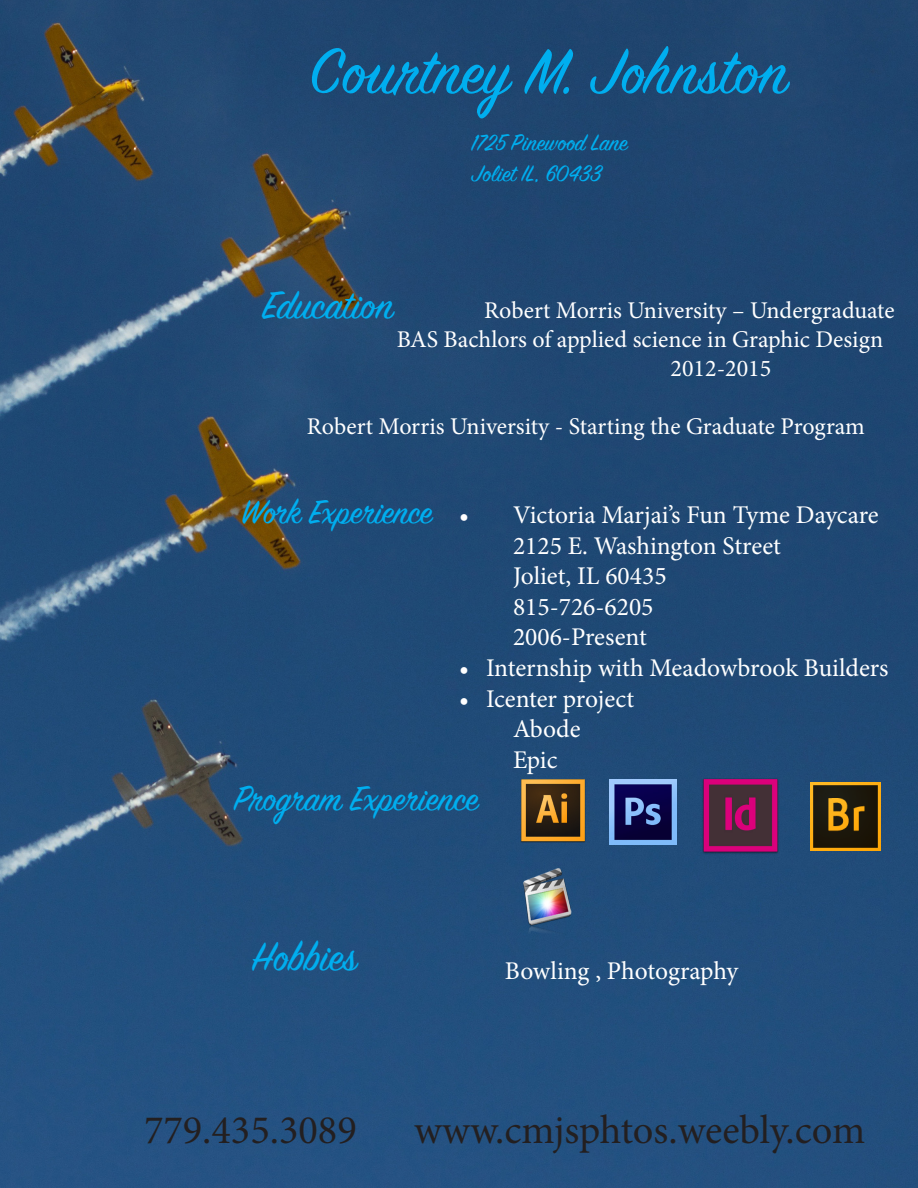
<style>
.page{position:relative;width:918px;height:1188px;background:#fff}
.page>*{position:absolute;margin:0;border:0;box-sizing:border-box;transform-origin:0 0}
.t1{font:70.5px "Sign Painter House Script";color:#00aeef}
.t2{font:45px "Sign Painter House Script";color:#00aeef}
.t3{font:43.5px "Sign Painter House Script";color:#00aeef}
.t4{font:40.5px "Minion Pro";color:#231f20}
.t5{font:39px "Sign Painter House Script";color:#00aeef}
.t6{font:37.5px "Sign Painter House Script";color:#00aeef}
.t7{font:25.5px "Minion Pro";color:#fff}
.t8{font:25.5px "Sign Painter House Script";color:#00aeef}
.t9{font:24px/28.8px "Minion Pro";color:#fff}
</style>
<div class="page">
<img style="left:0;top:0;width:918px;height:1188px">
<img style="left:519px;top:779px;width:68px;height:44px">
<img style="left:486px;top:823px;width:123px;height:113px">
<img style="left:610px;top:779px;width:66px;height:65px">
<img style="left:701px;top:777px;width:79px;height:77px">
<img style="left:810px;top:783px;width:71px;height:68px">
<p class="t1" style="left:310px;top:28px;width:483px">Courtney M. Johnston</p>
<p class="t8" style="left:472px;top:127px;width:158px">1725 Pinewood Lane</p>
<p class="t8" style="left:472px;top:158px;width:131px">Joliet IL, 60433</p>
<p class="t3" style="left:263px;top:279px;width:134px">Education</p>
<p class="t9" style="left:397px;top:297px;width:499px;text-indent:88px">Robert Morris University – Undergraduate<br>BAS Bachlors of applied science in Graphic Design</p>
<p class="t9" style="left:671px;top:354px;width:102px">2012-2015</p>
<p class="t9" style="left:307px;top:412px;width:559px">Robert Morris University - Starting the Graduate Program</p>
<p class="t6" style="left:241px;top:489px;width:193px">Work Experience</p>
<p class="t7" style="left:459px;top:498px;width:421px">• Victoria Marjai’s Fun Tyme Daycare</p>
<p class="t7" style="left:513px;top:528px;width:269px">2125 E. Washington Street</p>
<p class="t7" style="left:513px;top:559px;width:155px">Joliet, IL 60435</p>
<p class="t7" style="left:513px;top:589px;width:142px">815-726-6205</p>
<p class="t7" style="left:513px;top:620px;width:135px">2006-Present</p>
<p class="t7" style="left:459px;top:651px;width:431px">• Internship with Meadowbrook Builders</p>
<p class="t7" style="left:459px;top:681px;width:177px">• Icenter project</p>
<p class="t7" style="left:513px;top:712px;width:69px">Abode</p>
<p class="t7" style="left:513px;top:742px;width:46px">Epic</p>
<p class="t5" style="left:234px;top:774px;width:246px">Program Experience</p>
<p class="t2" style="left:252px;top:929px;width:107px">Hobbies</p>
<p class="t7" style="left:505px;top:954px;width:235px">Bowling , Photography</p>
<p class="t4" style="left:144px;top:1103px;width:214px">779.435.3089</p>
<p class="t4" style="left:414px;top:1103px;width:453px">www.cmjsphtos.weebly.com</p>
</div>
